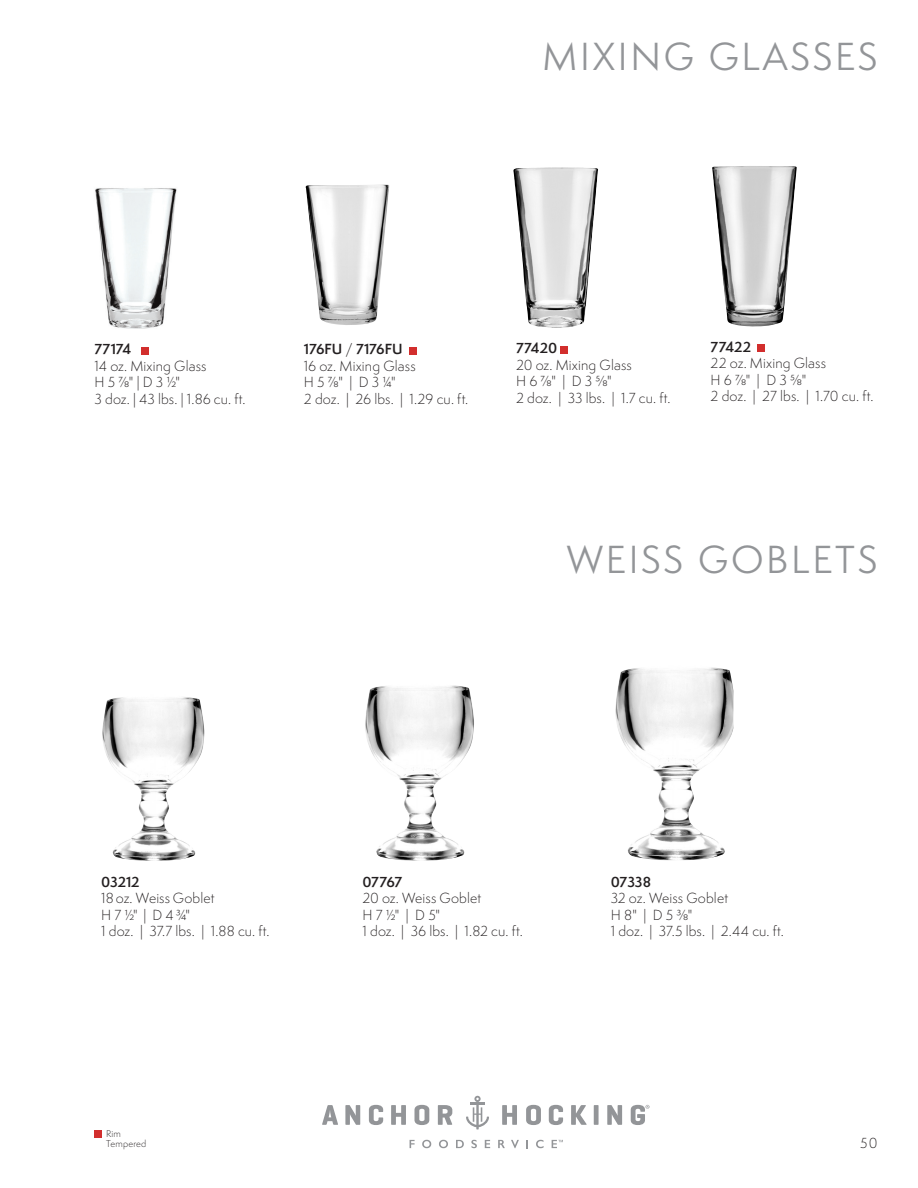
<style>
.page{position:relative;width:918px;height:1188px;background:#fff}
.page>*{position:absolute;margin:0;border:0;box-sizing:border-box;transform-origin:0 0}
.Pattern_Name_Heading{font:36px "Semplicita Pro";letter-spacing:.075em;color:#939598}
.Body_description{font:300 13.5px/16.5px "Semplicita Pro";letter-spacing:.01em;color:#231f20}
.Body_description-2{font:600 13.5px "Semplicita Pro";letter-spacing:-.005em;color:#231f20}
.t1{font:300 9px "Semplicita Pro";letter-spacing:.015em;color:#231f20}
.s1{font-weight:300}
</style>
<div class="page">
<img style="left:95px;top:188px;width:82px;height:141px">
<img style="left:305px;top:185px;width:85px;height:140px">
<div style="left:409px;top:347px;width:7px;height:7px;background:#d22e2d"></div>
<div style="left:141px;top:347px;width:8px;height:7px;background:#d22e2d"></div>
<div style="left:560px;top:346px;width:8px;height:7px;background:#d22e2d"></div>
<div style="left:94px;top:1130px;width:8px;height:7px;background:#d22e2d"></div>
<img style="left:513px;top:167px;width:81px;height:161px">
<img style="left:712px;top:166px;width:85px;height:161px">
<div style="left:758px;top:344px;width:7px;height:8px;background:#d22e2d"></div>
<img style="left:102px;top:697px;width:103px;height:164px">
<img style="left:365px;top:685px;width:109px;height:176px">
<img style="left:615px;top:667px;width:118px;height:194px">
<svg style="left:322px;top:1105px;width:16px;height:20px"></svg>
<svg style="left:345px;top:1105px;width:15px;height:20px"></svg>
<svg style="left:369px;top:1105px;width:14px;height:20px"></svg>
<svg style="left:549px;top:1105px;width:14px;height:20px"></svg>
<svg style="left:571px;top:1105px;width:16px;height:20px"></svg>
<div style="left:594px;top:1105px;width:5px;height:20px;background:#939598"></div>
<svg style="left:391px;top:1105px;width:15px;height:20px"></svg>
<svg style="left:502px;top:1105px;width:15px;height:20px"></svg>
<svg style="left:415px;top:1105px;width:14px;height:20px"></svg>
<svg style="left:526px;top:1105px;width:15px;height:20px"></svg>
<svg style="left:438px;top:1105px;width:14px;height:20px"></svg>
<svg style="left:607px;top:1105px;width:15px;height:20px"></svg>
<svg style="left:631px;top:1105px;width:19px;height:20px"></svg>
<svg style="left:466px;top:1096px;width:23px;height:33px"></svg>
<svg style="left:410px;top:1140px;width:5px;height:8px"></svg>
<svg style="left:422px;top:1140px;width:9px;height:8px"></svg>
<svg style="left:439px;top:1140px;width:9px;height:8px"></svg>
<svg style="left:456px;top:1140px;width:8px;height:8px"></svg>
<svg style="left:471px;top:1140px;width:6px;height:8px"></svg>
<svg style="left:485px;top:1140px;width:5px;height:8px"></svg>
<svg style="left:498px;top:1140px;width:7px;height:8px"></svg>
<svg style="left:511px;top:1140px;width:8px;height:8px"></svg>
<svg style="left:526px;top:1140px;width:2px;height:8px"></svg>
<svg style="left:536px;top:1140px;width:8px;height:8px"></svg>
<svg style="left:552px;top:1140px;width:11px;height:8px"></svg>
<p class="Pattern_Name_Heading" style="left:543px;top:32px;width:336px">MIXING GLASSES</p>
<p class="Body_description-2" style="left:94px;top:339px;width:38px">77174</p>
<p class="Body_description" style="left:94px;top:357px;width:114px">14 oz. Mixing Glass</p>
<p class="Body_description" style="left:94px;top:374px;width:87px">H 5 7/8" | D 3 1/2"</p>
<p class="Body_description" style="left:94px;top:390px;width:153px">3 doz. | 43 lbs. | 1.86 cu. ft.</p>
<p class="Body_description-2" style="left:304px;top:339px;width:100px">176FU <span class="s1">/</span> 7176FU</p>
<p class="Body_description" style="left:304px;top:357px;width:113px">16 oz. Mixing Glass</p>
<p class="Body_description" style="left:304px;top:374px;width:93px">H 5 7/8" | D 3 1/4"</p>
<p class="Body_description" style="left:304px;top:390px;width:166px">2 doz. | 26 lbs. | 1.29 cu. ft.</p>
<p class="Body_description-2" style="left:516px;top:338px;width:43px">77420</p>
<p class="Body_description" style="left:516px;top:356px;width:117px">20 oz. Mixing Glass</p>
<p class="Body_description" style="left:516px;top:373px;width:156px">H 6 7/8" | D 3 5/8"<br>2 doz. | 33 lbs. | 1.7 cu. ft.</p>
<p class="Body_description-2" style="left:711px;top:337px;width:42px">77422</p>
<p class="Body_description" style="left:711px;top:355px;width:117px">22 oz. Mixing Glass</p>
<p class="Body_description" style="left:711px;top:372px;width:97px">H 6 7/8" | D 3 5/8"</p>
<p class="Body_description" style="left:711px;top:388px;width:164px">2 doz. | 27 lbs. | 1.70 cu. ft.</p>
<p class="Pattern_Name_Heading" style="left:567px;top:534px;width:312px">WEISS GOBLETS</p>
<p class="Body_description-2" style="left:101px;top:872px;width:40px">03212</p>
<p class="Body_description" style="left:101px;top:890px;width:170px">18 oz. Weiss Goblet<br>H 7 1/2" | D 4 3/4"<br>1 doz. | 37.7 lbs. | 1.88 cu. ft.</p>
<p class="t1" style="left:106px;top:1127px;width:16px">Rim</p>
<p class="t1" style="left:106px;top:1138px;width:42px">Tempered</p>
<p class="Body_description-2" style="left:362px;top:872px;width:41px">07767</p>
<p class="Body_description" style="left:362px;top:890px;width:162px">20 oz. Weiss Goblet<br>H 7 1/2" | D 5"<br>1 doz. | 36 lbs. | 1.82 cu. ft.</p>
<p class="Body_description-2" style="left:611px;top:872px;width:42px">07338</p>
<p class="Body_description" style="left:611px;top:890px;width:175px">32 oz. Weiss Goblet<br>H 8" | D 5 3/8"<br>1 doz. | 37.5 lbs. | 2.44 cu. ft.</p>
<p class="Body_description" style="left:860px;top:1134px;width:19px">50</p>
</div>
